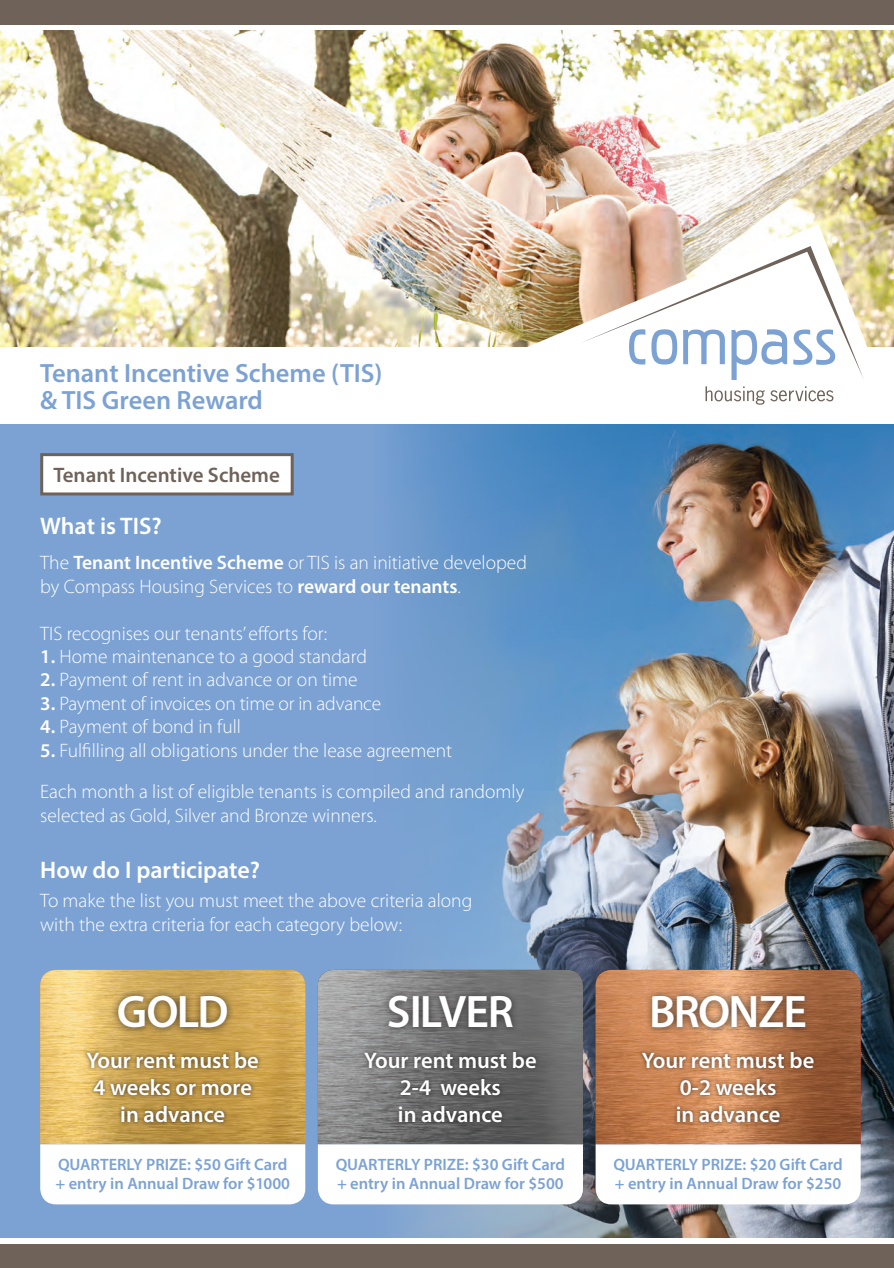
<style>
.page{position:relative;width:894px;height:1268px;background:#fff}
.page>*{position:absolute;margin:0;border:0;box-sizing:border-box;transform-origin:0 0}
.t1{font:600 45.75px "Myriad Pro";letter-spacing:-.04em;color:#fff}
.t2{font:600 26.4px/27px "Myriad Pro";color:#7ca2d4}
.t3{font:600 24px "Myriad Pro";color:#fff}
.t4{font:600 22.5px/27px "Myriad Pro";color:#fff;text-align:center}
.t5{font:600 21px "Myriad Pro";color:#6f6259}
.t6{font:300 19.5px/23.4px "Myriad Pro";color:#fff}
.t7{font:600 16.5px/19.8px "Myriad Pro";color:#7ca2d4}
.s1{font-weight:600}
</style>
<div class="page">
<img style="left:0;top:31px;width:894px;height:316px">
<img style="left:316px;top:234px;width:88px;height:113px">
<img style="left:404px;top:228px;width:490px;height:172px">
<svg style="left:580px;top:246px;width:284px;height:134px"></svg>
<svg style="left:705px;top:386px;width:128px;height:19px"></svg>
<div style="left:0;top:424px;width:894px;height:813px;background:#7ca2d4"></div>
<img style="left:372px;top:424px;width:522px;height:813px">
<div style="left:40px;top:453px;width:254px;height:42px;background:#fff;border:3px solid #6f6259"></div>
<img style="left:40px;top:969px;width:265px;height:175px">
<img style="left:318px;top:969px;width:265px;height:175px">
<img style="left:596px;top:969px;width:265px;height:175px">
<div style="left:110px;top:987px;width:125px;height:48px;background:#231f20;opacity:.75"></div>
<div style="left:381px;top:987px;width:139px;height:48px;background:#231f20;opacity:.75"></div>
<div style="left:644px;top:987px;width:169px;height:48px;background:#231f20;opacity:.75"></div>
<div style="left:83px;top:1047px;width:179px;height:79px;background:#231f20;opacity:.75"></div>
<div style="left:360px;top:1047px;width:180px;height:79px;background:#231f20;opacity:.75"></div>
<div style="left:638px;top:1047px;width:180px;height:79px;background:#231f20;opacity:.75"></div>
<div style="left:40px;top:1144px;width:265px;height:60px;background:#fff"></div>
<div style="left:318px;top:1144px;width:265px;height:60px;background:#fff"></div>
<div style="left:596px;top:1144px;width:265px;height:60px;background:#fff"></div>
<div style="left:0;top:1243px;width:894px;height:24px;background:#6f6259"></div>
<div style="left:0;top:0;width:894px;height:25px;background:#6f6259"></div>
<h2 class="t2" style="left:40px;top:359px;width:344px">Tenant Incentive Scheme (TIS) &amp; TIS Green Reward</h2>
<p class="t5" style="left:53px;top:462px;width:228px">Tenant Incentive Scheme</p>
<p class="t3" style="left:40px;top:510px;width:123px">What is TIS?</p>
<p class="t6" style="left:40px;top:551px;width:488px">The <span class="s1">Tenant Incentive Scheme</span> or TIS is an initiative developed by Compass Housing Services to <span class="s1">reward our tenants</span>.</p>
<p class="t6" style="left:40px;top:621px;width:288px">TIS recognises our tenants’ efforts for:</p>
<p class="t6" style="left:40px;top:644px;width:328px"><span class="s1">1.</span> Home maintenance to a good standard</p>
<p class="t6" style="left:40px;top:668px;width:319px"><span class="s1">2.</span> Payment of rent in advance or on time</p>
<p class="t6" style="left:40px;top:691px;width:342px"><span class="s1">3.</span> Payment of invoices on time or in advance</p>
<p class="t6" style="left:40px;top:715px;width:202px"><span class="s1">4.</span> Payment of bond in full</p>
<p class="t6" style="left:40px;top:729px;width:485px;line-height:41.4px"><span class="s1">5.</span> Fulfilling all obligations under the lease agreement<br>Each month a list of eligible tenants is compiled and randomly</p>
<p class="t6" style="left:40px;top:803px;width:338px">selected as Gold, Silver and Bronze winners.</p>
<p class="t3" style="left:40px;top:854px;width:222px">How do I participate?</p>
<p class="t6" style="left:40px;top:889px;width:433px">To make the list you must meet the above criteria along with the extra criteria for each category below:</p>
<h1 class="t1" style="left:117px;top:982px;width:113px">GOLD</h1>
<h1 class="t1" style="left:387px;top:982px;width:129px">SILVER</h1>
<h1 class="t1" style="left:649px;top:982px;width:159px">BRONZE</h1>
<p class="t4" style="left:87px;top:1046px;width:174px">Your rent must be<br>4 weeks or more in advance</p>
<p class="t4" style="left:364px;top:1046px;width:174px">Your rent must be<br>2-4 weeks<br>in advance</p>
<p class="t4" style="left:642px;top:1046px;width:174px">Your rent must be<br>0-2 weeks<br>in advance</p>
<p class="t7" style="left:55px;top:1153px;width:236px">QUARTERLY PRIZE: $50 Gift Card + entry in Annual Draw for $1000</p>
<p class="t7" style="left:336px;top:1153px;width:231px">QUARTERLY PRIZE: $30 Gift Card + entry in Annual Draw for $500</p>
<p class="t7" style="left:613px;top:1153px;width:231px">QUARTERLY PRIZE: $20 Gift Card + entry in Annual Draw for $250</p>
</div>
